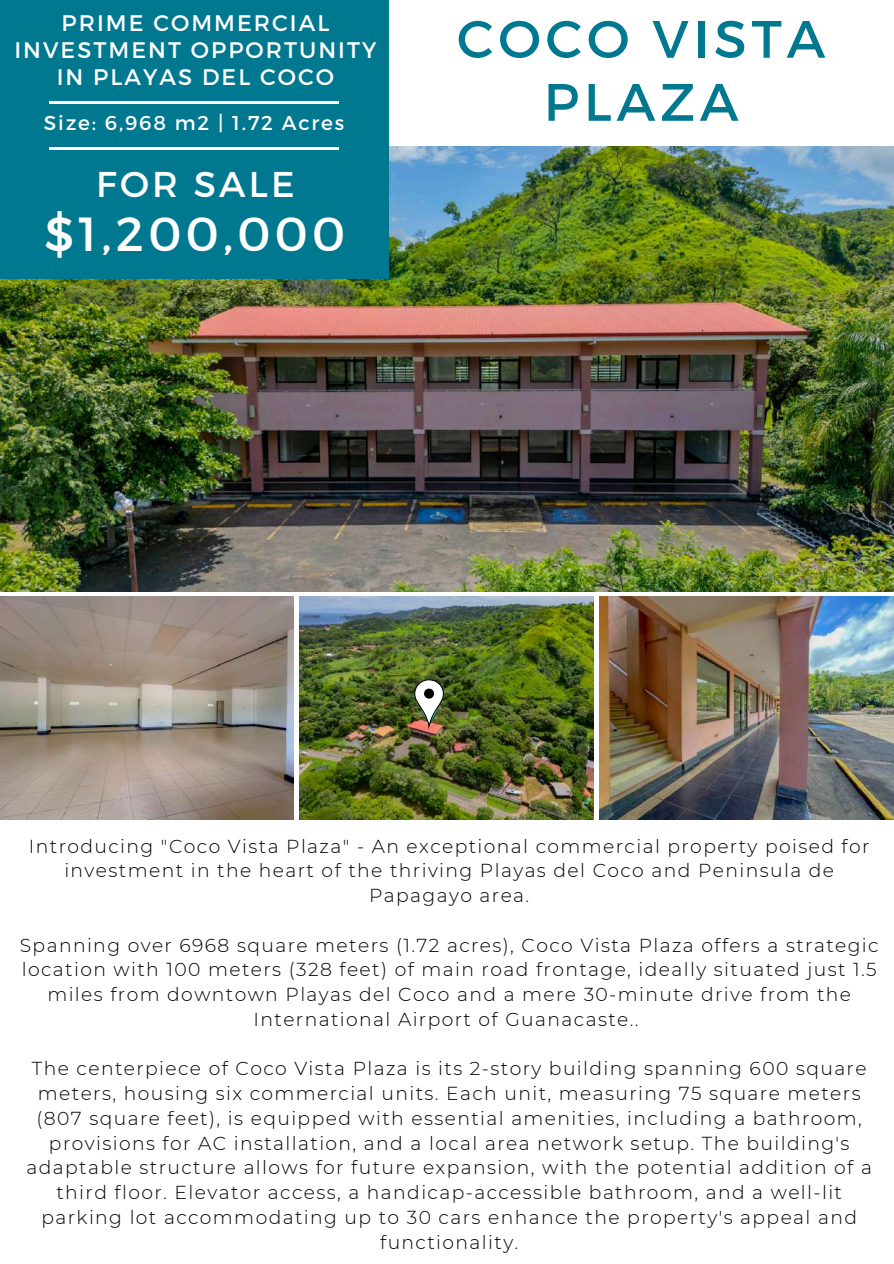
<style>
.page{position:relative;width:894px;height:1264px;background:#fff}
.page>*{position:absolute;margin:0;border:0;box-sizing:border-box;transform-origin:0 0}
.t1{font:52.5px/63px "Montserrat";letter-spacing:.09em;color:#007890;text-align:center}
.t2{font:47.85px "Montserrat";letter-spacing:.09em;color:#fff}
.t3{font:35.85px "Montserrat";letter-spacing:.09em;color:#fff}
.t4{font:22.5px/27px "Montserrat";letter-spacing:.09em;color:#fff;text-align:center}
.t5{font:20.1px "Montserrat";letter-spacing:.09em;color:#fff}
.t6{font:300 18.75px/24.8px "Montserrat";letter-spacing:.075em;color:#000;text-align:center}
</style>
<div class="page">
<img style="left:0;top:146px;width:893px;height:445px">
<img style="left:299px;top:596px;width:294px;height:223px">
<img style="left:0;top:596px;width:294px;height:223px">
<img style="left:599px;top:596px;width:294px;height:223px">
<div style="left:0;top:0;width:388px;height:278px;background:#007890"></div>
<hr style="left:50px;top:101px;width:289px;height:3px;background:#fff">
<hr style="left:50px;top:147px;width:289px;height:2px;background:#fff">
<img style="left:414px;top:679px;width:59px;height:49px">
<p class="t4" style="left:14px;top:8px;width:363px">PRIME COMMERCIAL<br>INVESTMENT OPPORTUNITY<br>IN PLAYAS DEL COCO</p>
<p class="t5" style="left:44px;top:109px;width:302px">Size: 6,968 m2 | 1.72 Acres</p>
<h3 class="t3" style="left:96px;top:161px;width:200px">FOR SALE</h3>
<h2 class="t2" style="left:45px;top:203px;width:302px">$1,200,000</h2>
<h1 class="t1" style="left:457px;top:5px;width:370px">COCO VISTA<br>PLAZA</h1>
<p class="t6" style="left:29px;top:833px;width:841px">Introducing "Coco Vista Plaza" - An exceptional commercial property poised for investment in the heart of the thriving Playas del Coco and Peninsula de<br>Papagayo area.</p>
<p class="t6" style="left:20px;top:932px;width:860px">Spanning over 6968 square meters (1.72 acres), Coco Vista Plaza offers a strategic location with 100 meters (328 feet) of main road frontage, ideally situated just 1.5 miles from downtown Playas del Coco and a mere 30-minute drive from the International Airport of Guanacaste..</p>
<p class="t6" style="left:27px;top:1056px;width:846px">The centerpiece of Coco Vista Plaza is its 2-story building spanning 600 square meters, housing six commercial units. Each unit, measuring 75 square meters (807 square feet), is equipped with essential amenities, including a bathroom, provisions for AC installation, and a local area network setup. The building's adaptable structure allows for future expansion, with the potential addition of a third floor. Elevator access, a handicap-accessible bathroom, and a well-lit parking lot accommodating up to 30 cars enhance the property's appeal and functionality.</p>
</div>
